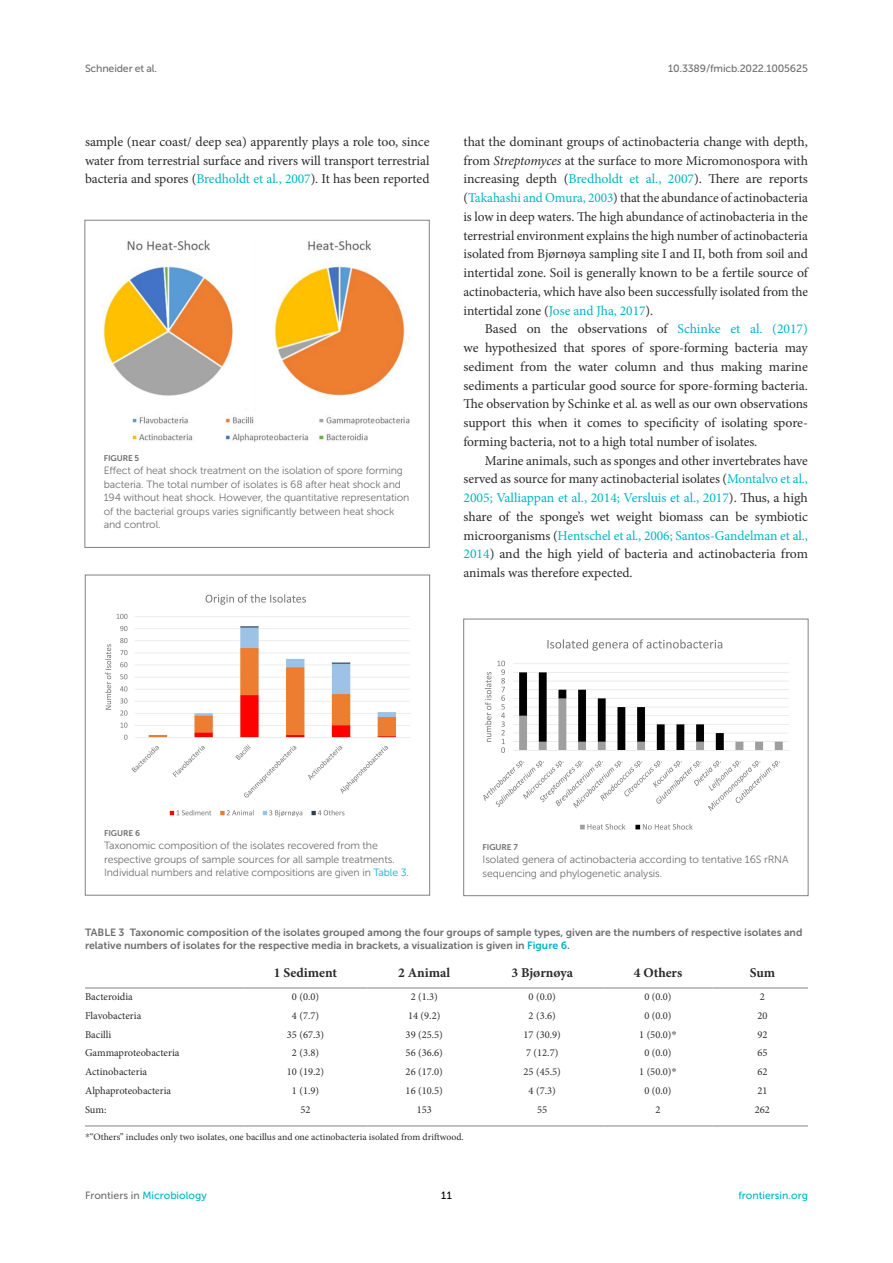
<style>
.page{position:relative;width:893px;height:1263px;background:#fff}
.page>*{position:absolute;margin:0;border:0;box-sizing:border-box;transform-origin:0 0}
.TEXT{font:13.5px/18.8px "Minion Pro";letter-spacing:-.005em;color:#2b2b2a;text-align:justify}
.TB_CH{font:700 13.5px "Minion Pro";color:#2b2b2a}
.FIG_LEG{font:10.5px/13.5px "Museo Sans 300";letter-spacing:-.01em;color:#706f70}
.TB_TX{font:10.5px "Minion Pro";color:#2b2b2a}
.TT{font:10.5px/13.5px "Museo Sans 700";color:#706f70}
.t1{font:10.5px "Museo Sans 500";letter-spacing:-.015em;color:#706f70}
.t2{font:10.5px "Museo Sans 500";color:#00b4c4}
.t3{font:10.5px "Museo Sans 500";color:#000}
.TFN{font:9.75px "Minion Pro";color:#2b2b2a}
.FIG_HD{font:8.25px "Museo Sans 700";letter-spacing:-.01em;color:#706f70}
.s1{color:#00b4c4}
.s2{font-style:italic}
.s3{font-family:"STIX General"}
.s4{color:#706f70}
</style>
<div class="page">
<img style="left:104px;top:240px;width:306px;height:202px">
<div style="left:85px;top:220px;width:344px;height:328px;border:1px solid #808285"></div>
<img style="left:105px;top:594px;width:305px;height:223px">
<div style="left:85px;top:575px;width:345px;height:320px;border:1px solid #808285"></div>
<hr style="left:603px;top:1126px;width:109px;height:1px;background:#808285">
<hr style="left:481px;top:1126px;width:122px;height:1px;background:#808285">
<hr style="left:367px;top:1126px;width:114px;height:1px;background:#808285">
<hr style="left:244px;top:1126px;width:123px;height:1px;background:#808285">
<hr style="left:712px;top:1126px;width:96px;height:1px;background:#808285">
<hr style="left:85px;top:1126px;width:159px;height:1px;background:#808285">
<hr style="left:244px;top:988px;width:123px;height:1px;background:#808285">
<hr style="left:367px;top:988px;width:114px;height:1px;background:#808285">
<hr style="left:481px;top:988px;width:122px;height:1px;background:#808285">
<hr style="left:603px;top:988px;width:109px;height:1px;background:#808285">
<hr style="left:712px;top:988px;width:96px;height:1px;background:#808285">
<hr style="left:85px;top:988px;width:159px;height:1px;background:#808285">
<img style="left:483px;top:639px;width:306px;height:191px">
<div style="left:463px;top:619px;width:345px;height:277px;border:1px solid #808285"></div>
<p class="t1" style="left:85px;top:63px;width:74px">Schneider et al.</p>
<p class="t1" style="left:668px;top:63px;width:141px">10.3389/fmicb.2022.1005625</p>
<p class="TEXT" style="left:85px;top:132px;width:346px">sample (near coast/ deep sea) apparently plays a role too, since water from terrestrial surface and rivers will transport terrestrial bacteria and spores (<span class="s1">Bredholdt et al., 2007</span>). It has been reported</p>
<p class="TEXT" style="left:463px;top:132px;width:346px">that the dominant groups of actinobacteria change with depth, from <span class="s2">Streptomyces</span> at the surface to more Micromonospora with increasing depth (<span class="s1">Bredholdt et al., 2007</span>). There are reports (<span class="s1">Takahashi and Omura, 2003</span>) that the abundance of actinobacteria is low in deep waters. The high abundance of actinobacteria in the terrestrial environment explains the high number of actinobacteria isolated from Bjørnøya sampling site I and II, both from soil and intertidal zone. Soil is generally known to be a fertile source of actinobacteria, which have also been successfully isolated from the intertidal zone (<span class="s1">Jose and Jha, 2017</span>).</p>
<p class="TEXT" style="left:463px;top:320px;width:346px;text-indent:21px">Based on the observations of <span class="s1">Schinke et al. (2017) </span>we hypothesized that spores of spore-forming bacteria may sediment from the water column and thus making marine sediments a particular good source for spore-forming bacteria.<br>The observation by Schinke et al. as well as our own observations support this when it comes to specificity of isolating spore&shy;forming bacteria, not to a high total number of isolates.</p>
<p class="TEXT" style="left:463px;top:451px;width:346px;text-indent:21px">Marine animals, such as sponges and other invertebrates have served as source for many actinobacterial isolates (<span class="s1">Montalvo et al., 2005; Valliappan et al., 2014; Versluis et al., 2017</span>). Thus, a high share of the sponge’s wet weight biomass can be symbiotic microorganisms (<span class="s1">Hentschel et al., 2006; Santos-Gandelman et al., 2014</span>) and the high yield of bacteria and actinobacteria from animals was therefore expected.</p>
<p class="FIG_HD" style="left:104px;top:453px;width:37px">FIGURE 5</p>
<p class="FIG_LEG" style="left:104px;top:464px;width:307px">Effect of heat shock treatment on the isolation of spore forming bacteria. The total number of isolates is 68 after heat shock and 194 without heat shock. However, the quantitative representation of the bacterial groups varies significantly between heat shock and control.</p>
<p class="FIG_HD" style="left:104px;top:828px;width:37px">FIGURE 6</p>
<p class="FIG_LEG" style="left:104px;top:839px;width:306px">Taxonomic composition of the isolates recovered from the respective groups of sample sources for all sample treatments.<br>Individual numbers and relative compositions are given in <span class="s1">Table 3</span>.</p>
<p class="FIG_HD" style="left:483px;top:842px;width:37px">FIGURE 7</p>
<p class="FIG_LEG" style="left:483px;top:853px;width:307px">Isolated genera of actinobacteria according to tentative 16S rRNA sequencing and phylogenetic analysis.</p>
<p class="TT" style="left:85px;top:925px;width:719px">TABLE 3 Taxonomic composition of the isolates grouped among the four groups of sample types, given are the numbers of respective isolates and relative numbers of isolates for the respective media in brackets, a visualization is given in <span class="s1">Figure 6</span>.</p>
<p class="TB_CH" style="left:274px;top:963px;width:65px">1 Sediment</p>
<p class="TB_CH" style="left:398px;top:963px;width:54px">2 Animal</p>
<p class="TB_CH" style="left:511px;top:963px;width:63px">3 Bjørnøya</p>
<p class="TB_CH" style="left:634px;top:963px;width:50px">4 Others</p>
<p class="TB_CH" style="left:750px;top:963px;width:27px">Sum</p>
<p class="TB_TX" style="left:85px;top:990px;width:49px">Bacteroidia</p>
<p class="TB_TX" style="left:292px;top:990px;width:29px">0 (0.0)</p>
<p class="TB_TX" style="left:411px;top:990px;width:29px">2 (1.3)</p>
<p class="TB_TX" style="left:529px;top:990px;width:29px">0 (0.0)</p>
<p class="TB_TX" style="left:644px;top:990px;width:29px">0 (0.0)</p>
<p class="TB_TX" style="left:760px;top:990px;width:7px">2</p>
<p class="TB_TX" style="left:85px;top:1008px;width:58px">Flavobacteria</p>
<p class="TB_TX" style="left:292px;top:1008px;width:29px">4 (7.7)</p>
<p class="TB_TX" style="left:408px;top:1008px;width:34px">14 (9.2)</p>
<p class="TB_TX" style="left:529px;top:1008px;width:29px">2 (3.6)</p>
<p class="TB_TX" style="left:644px;top:1008px;width:29px">0 (0.0)</p>
<p class="TB_TX" style="left:757px;top:1008px;width:12px">20</p>
<p class="TB_TX" style="left:85px;top:1027px;width:28px">Bacilli</p>
<p class="TB_TX" style="left:287px;top:1027px;width:39px">35 (67.3)</p>
<p class="TB_TX" style="left:406px;top:1027px;width:39px">39 (25.5)</p>
<p class="TB_TX" style="left:524px;top:1027px;width:39px">17 (30.9)</p>
<p class="TB_TX" style="left:639px;top:1027px;width:39px">1 (50.0)<span class="s3">*</span></p>
<p class="TB_TX" style="left:757px;top:1027px;width:12px">92</p>
<p class="TB_TX" style="left:85px;top:1046px;width:96px">Gammaproteobacteria</p>
<p class="TB_TX" style="left:292px;top:1046px;width:29px">2 (3.8)</p>
<p class="TB_TX" style="left:406px;top:1046px;width:39px">56 (36.6)</p>
<p class="TB_TX" style="left:526px;top:1046px;width:34px">7 (12.7)</p>
<p class="TB_TX" style="left:644px;top:1046px;width:29px">0 (0.0)</p>
<p class="TB_TX" style="left:757px;top:1046px;width:12px">65</p>
<p class="TB_TX" style="left:85px;top:1065px;width:64px">Actinobacteria</p>
<p class="TB_TX" style="left:287px;top:1065px;width:39px">10 (19.2)</p>
<p class="TB_TX" style="left:406px;top:1065px;width:39px">26 (17.0)</p>
<p class="TB_TX" style="left:524px;top:1065px;width:39px">25 (45.5)</p>
<p class="TB_TX" style="left:639px;top:1065px;width:39px">1 (50.0)<span class="s3">*</span></p>
<p class="TB_TX" style="left:757px;top:1065px;width:12px">62</p>
<p class="TB_TX" style="left:85px;top:1083px;width:88px">Alphaproteobacteria</p>
<p class="TB_TX" style="left:292px;top:1083px;width:29px">1 (1.9)</p>
<p class="TB_TX" style="left:406px;top:1083px;width:39px">16 (10.5)</p>
<p class="TB_TX" style="left:529px;top:1083px;width:29px">4 (7.3)</p>
<p class="TB_TX" style="left:644px;top:1083px;width:29px">0 (0.0)</p>
<p class="TB_TX" style="left:757px;top:1083px;width:12px">21</p>
<p class="TB_TX" style="left:85px;top:1102px;width:23px">Sum:</p>
<p class="TB_TX" style="left:300px;top:1102px;width:12px">52</p>
<p class="TB_TX" style="left:417px;top:1102px;width:17px">153</p>
<p class="TB_TX" style="left:537px;top:1102px;width:12px">55</p>
<p class="TB_TX" style="left:655px;top:1102px;width:7px">2</p>
<p class="TB_TX" style="left:755px;top:1102px;width:17px">262</p>
<p class="TFN" style="left:85px;top:1130px;width:380px"><span class="s3">*</span>“Others” includes only two isolates, one bacillus and one actinobacteria isolated from driftwood.</p>
<p class="t2" style="left:85px;top:1190px;width:123px"><span class="s4">Frontiers in</span> Microbiology</p>
<p class="t3" style="left:441px;top:1190px;width:12px">11</p>
<p class="t2" style="left:738px;top:1190px;width:71px">frontiersin.org</p>
</div>
